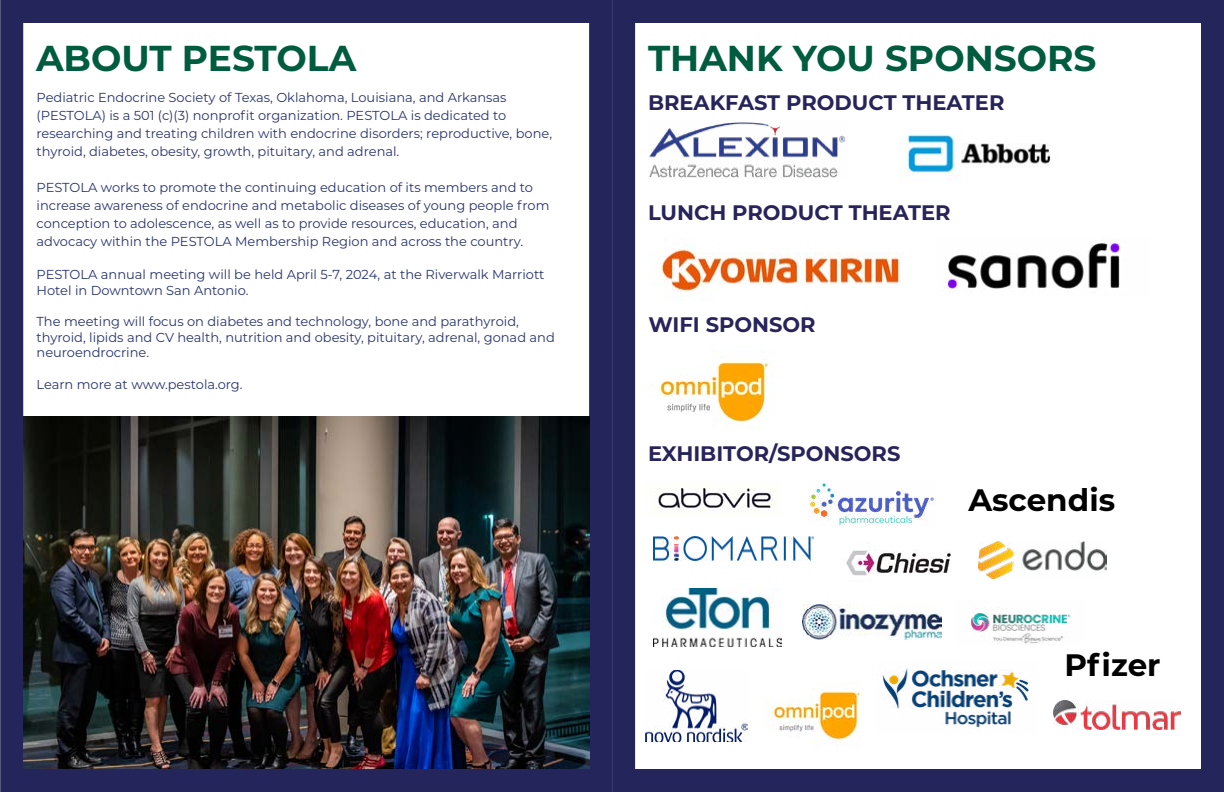
<style>
.page{position:relative;width:1224px;height:792px;background:#fff}
.page>*{position:absolute;margin:0;border:0;box-sizing:border-box;transform-origin:0 0}
.t1{font:700 36px "Montserrat";color:#005c3f}
.t2{font:700 31px "Montserrat";color:#000}
.t3{font:700 21px "Montserrat";color:#26245a}
.t4{font:13px/18px "Montserrat";color:#283372}
</style>
<div class="page">
<div style="left:0;top:0;width:612px;height:792px;border:23px solid #24255a"></div>
<div style="left:612px;top:0;width:612px;height:792px;border:23px solid #24255a"></div>
<img style="left:23px;top:417px;width:566px;height:352px">
<img style="left:846px;top:550px;width:106px;height:26px">
<img style="left:656px;top:240px;width:248px;height:55px">
<img style="left:1053px;top:701px;width:128px;height:28px">
<img style="left:978px;top:542px;width:128px;height:36px">
<img style="left:654px;top:588px;width:128px;height:58px">
<img style="left:803px;top:604px;width:138px;height:36px">
<img style="left:971px;top:611px;width:100px;height:33px">
<img style="left:764px;top:682px;width:97px;height:63px">
<img style="left:947px;top:243px;width:173px;height:50px">
<img style="left:808px;top:482px;width:128px;height:45px">
<img style="left:649px;top:121px;width:198px;height:57px">
<img style="left:902px;top:134px;width:149px;height:43px">
<img style="left:654px;top:537px;width:160px;height:23px">
<img style="left:882px;top:668px;width:147px;height:60px">
<img style="left:655px;top:488px;width:120px;height:24px">
<img style="left:652px;top:351px;width:124px;height:78px">
<img style="left:646px;top:670px;width:102px;height:71px">
<h1 class="t1" style="left:36px;top:32px;width:322px">ABOUT PESTOLA</h1>
<h1 class="t1" style="left:648px;top:32px;width:450px">THANK YOU SPONSORS</h1>
<p class="t4" style="left:37px;top:88px;width:517px">Pediatric Endocrine Society of Texas, Oklahoma, Louisiana, and Arkansas (PESTOLA) is a 501 (c)(3) nonprofit organization. PESTOLA is dedicated to researching and treating children with endocrine disorders; reproductive, bone, thyroid, diabetes, obesity, growth, pituitary, and adrenal.</p>
<p class="t4" style="left:37px;top:178px;width:515px">PESTOLA works to promote the continuing education of its members and to increase awareness of endocrine and metabolic diseases of young people from conception to adolescence, as well as to provide resources, education, and advocacy within the PESTOLA Membership Region and across the country.</p>
<p class="t4" style="left:37px;top:267px;width:509px;line-height:15.6px">PESTOLA annual meeting will be held April 5-7, 2024, at the Riverwalk Marriott<br>Hotel in Downtown San Antonio.</p>
<p class="t4" style="left:37px;top:313px;width:520px;line-height:15.6px">The meeting will focus on diabetes and technology, bone and parathyroid, thyroid, lipids and CV health, nutrition and obesity, pituitary, adrenal, gonad and neuroendrocrine.</p>
<p class="t4" style="left:37px;top:375px;width:208px">Learn more at www.pestola.org.</p>
<h3 class="t3" style="left:648px;top:87px;width:358px">BREAKFAST PRODUCT THEATER</h3>
<h3 class="t3" style="left:648px;top:197px;width:304px">LUNCH PRODUCT THEATER</h3>
<h3 class="t3" style="left:648px;top:310px;width:169px">WIFI SPONSOR</h3>
<h3 class="t3" style="left:648px;top:438px;width:254px">EXHIBITOR/SPONSORS</h3>
<h2 class="t2" style="left:969px;top:478px;width:148px">Ascendis</h2>
<h2 class="t2" style="left:1064px;top:643px;width:98px">Pfizer</h2>
</div>
